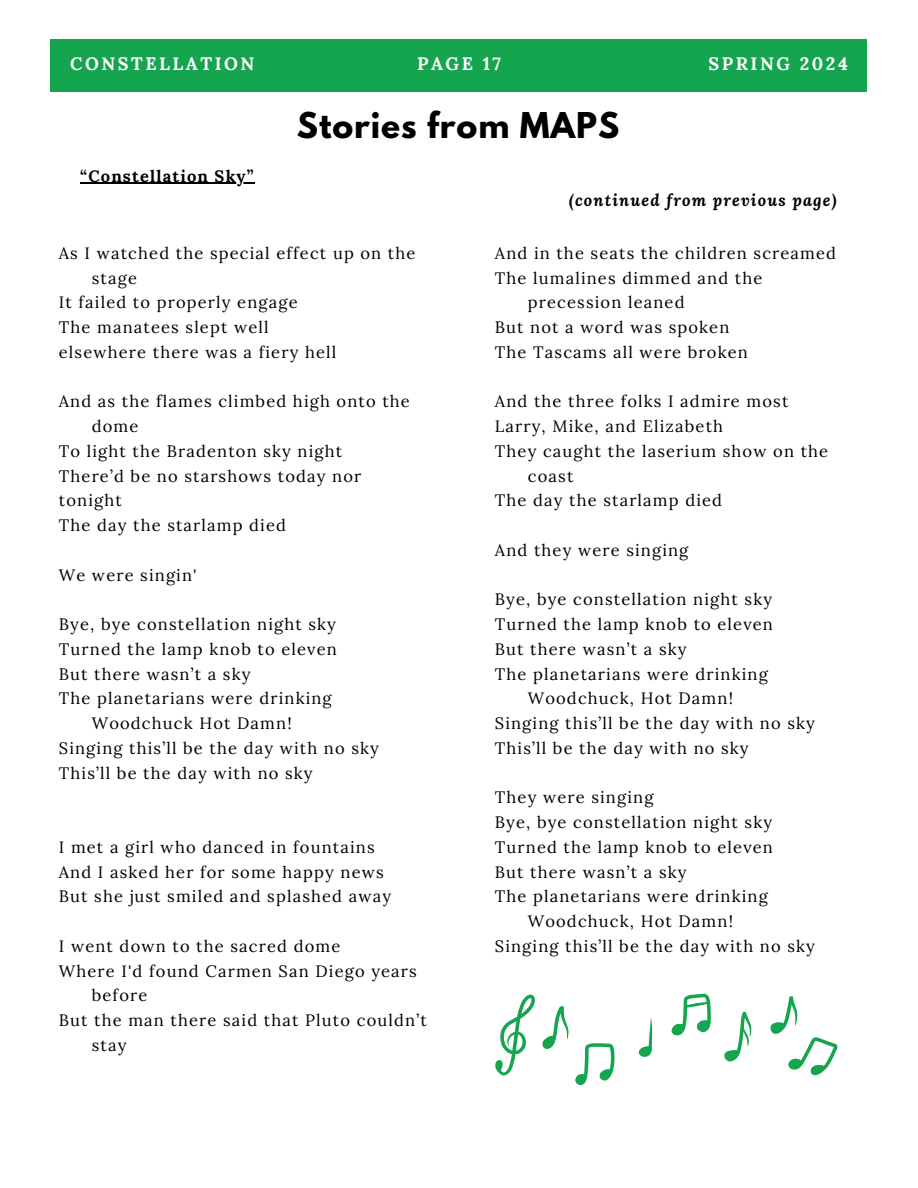
<style>
.page{position:relative;width:918px;height:1188px;background:#fff}
.page>*{position:absolute;margin:0;border:0;box-sizing:border-box;transform-origin:0 0}
.t1{font:700 31.5px "League Spartan";letter-spacing:.03em;color:#000}
.t2{font:700 18px "Lora";letter-spacing:.14em;color:#fff}
.t3{font:16.5px/24.8px "Lora";letter-spacing:.07em;color:#000}
.t4{font:italic 700 16.5px "Lora";letter-spacing:.07em;color:#000}
.t5{font:700 16.5px "Lora";letter-spacing:.07em;color:#000}
</style>
<div class="page">
<div style="left:50px;top:40px;width:816px;height:51px;background:#15a54f"></div>
<svg style="left:495px;top:995px;width:40px;height:80px"></svg>
<svg style="left:542px;top:1006px;width:27px;height:43px"></svg>
<svg style="left:575px;top:1043px;width:40px;height:42px"></svg>
<svg style="left:639px;top:1018px;width:13px;height:39px"></svg>
<svg style="left:671px;top:994px;width:40px;height:42px"></svg>
<svg style="left:724px;top:1012px;width:28px;height:49px"></svg>
<svg style="left:770px;top:996px;width:68px;height:79px"></svg>
<hr style="left:80px;top:183px;width:175px;height:1px;background:#000">
<p class="t2" style="left:70px;top:52px;width:186px">CONSTELLATION</p>
<p class="t2" style="left:417px;top:52px;width:85px">PAGE 17</p>
<p class="t2" style="left:708px;top:52px;width:141px">SPRING 2024</p>
<h1 class="t1" style="left:297px;top:109px;width:324px">Stories from MAPS</h1>
<p class="t5" style="left:80px;top:165px;width:175px">“Constellation Sky”</p>
<p class="t4" style="left:569px;top:189px;width:269px">(continued from previous page)</p>
<p class="t3" style="left:59px;top:240px;width:358px">As I watched the special effect up on the</p>
<p class="t3" style="left:92px;top:265px;width:47px">stage</p>
<p class="t3" style="left:59px;top:290px;width:240px">It failed to properly engage</p>
<p class="t3" style="left:59px;top:315px;width:211px">The manatees slept well</p>
<p class="t3" style="left:59px;top:339px;width:279px">elsewhere there was a fiery hell</p>
<p class="t3" style="left:59px;top:389px;width:353px">And as the flames climbed high onto the</p>
<p class="t3" style="left:92px;top:414px;width:48px">dome</p>
<p class="t3" style="left:59px;top:438px;width:285px">To light the Bradenton sky night</p>
<p class="t3" style="left:59px;top:463px;width:304px">There’d be no starshows today nor</p>
<p class="t3" style="left:59px;top:488px;width:64px">tonight</p>
<p class="t3" style="left:59px;top:513px;width:229px">The day the starlamp died</p>
<p class="t3" style="left:59px;top:562px;width:139px">We were singin'</p>
<p class="t3" style="left:59px;top:612px;width:279px">Bye, bye constellation night sky</p>
<p class="t3" style="left:59px;top:636px;width:280px">Turned the lamp knob to eleven</p>
<p class="t3" style="left:59px;top:661px;width:193px">But there wasn’t a sky</p>
<p class="t3" style="left:59px;top:686px;width:274px">The planetarians were drinking</p>
<p class="t3" style="left:92px;top:711px;width:201px">Woodchuck Hot Damn!</p>
<p class="t3" style="left:59px;top:735px;width:322px">Singing this’ll be the day with no sky</p>
<p class="t3" style="left:59px;top:760px;width:255px">This’ll be the day with no sky</p>
<p class="t3" style="left:495px;top:240px;width:343px">And in the seats the children screamed</p>
<p class="t3" style="left:495px;top:265px;width:269px">The lumalines dimmed and the</p>
<p class="t3" style="left:528px;top:290px;width:158px">precession leaned</p>
<p class="t3" style="left:495px;top:315px;width:236px">But not a word was spoken</p>
<p class="t3" style="left:495px;top:339px;width:254px">The Tascams all were broken</p>
<p class="t3" style="left:495px;top:389px;width:295px">And the three folks I admire most</p>
<p class="t3" style="left:495px;top:414px;width:230px">Larry, Mike, and Elizabeth</p>
<p class="t3" style="left:495px;top:438px;width:335px">They caught the laserium show on the</p>
<p class="t3" style="left:528px;top:463px;width:47px">coast</p>
<p class="t3" style="left:495px;top:488px;width:229px">The day the starlamp died</p>
<p class="t3" style="left:495px;top:537px;width:195px">And they were singing</p>
<p class="t3" style="left:495px;top:587px;width:279px">Bye, bye constellation night sky</p>
<p class="t3" style="left:495px;top:612px;width:280px">Turned the lamp knob to eleven</p>
<p class="t3" style="left:495px;top:636px;width:193px">But there wasn’t a sky</p>
<p class="t3" style="left:495px;top:661px;width:274px">The planetarians were drinking</p>
<p class="t3" style="left:528px;top:686px;width:207px">Woodchuck, Hot Damn!</p>
<p class="t3" style="left:495px;top:711px;width:322px">Singing this’ll be the day with no sky</p>
<p class="t3" style="left:495px;top:735px;width:255px">This’ll be the day with no sky</p>
<p class="t3" style="left:495px;top:785px;width:160px">They were singing</p>
<p class="t3" style="left:495px;top:810px;width:279px">Bye, bye constellation night sky</p>
<p class="t3" style="left:495px;top:834px;width:280px">Turned the lamp knob to eleven</p>
<p class="t3" style="left:495px;top:859px;width:193px">But there wasn’t a sky</p>
<p class="t3" style="left:495px;top:884px;width:274px">The planetarians were drinking</p>
<p class="t3" style="left:528px;top:909px;width:207px">Woodchuck, Hot Damn!</p>
<p class="t3" style="left:495px;top:933px;width:322px">Singing this’ll be the day with no sky</p>
<p class="t3" style="left:59px;top:834px;width:334px">I met a girl who danced in fountains<br>And I asked her for some happy news<br>But she just smiled and splashed away</p>
<p class="t3" style="left:59px;top:933px;width:283px">I went down to the sacred dome</p>
<p class="t3" style="left:59px;top:958px;width:360px">Where I'd found Carmen San Diego years</p>
<p class="t3" style="left:92px;top:983px;width:57px">before</p>
<p class="t3" style="left:59px;top:1008px;width:369px">But the man there said that Pluto couldn’t</p>
<p class="t3" style="left:92px;top:1032px;width:36px">stay</p>
</div>
